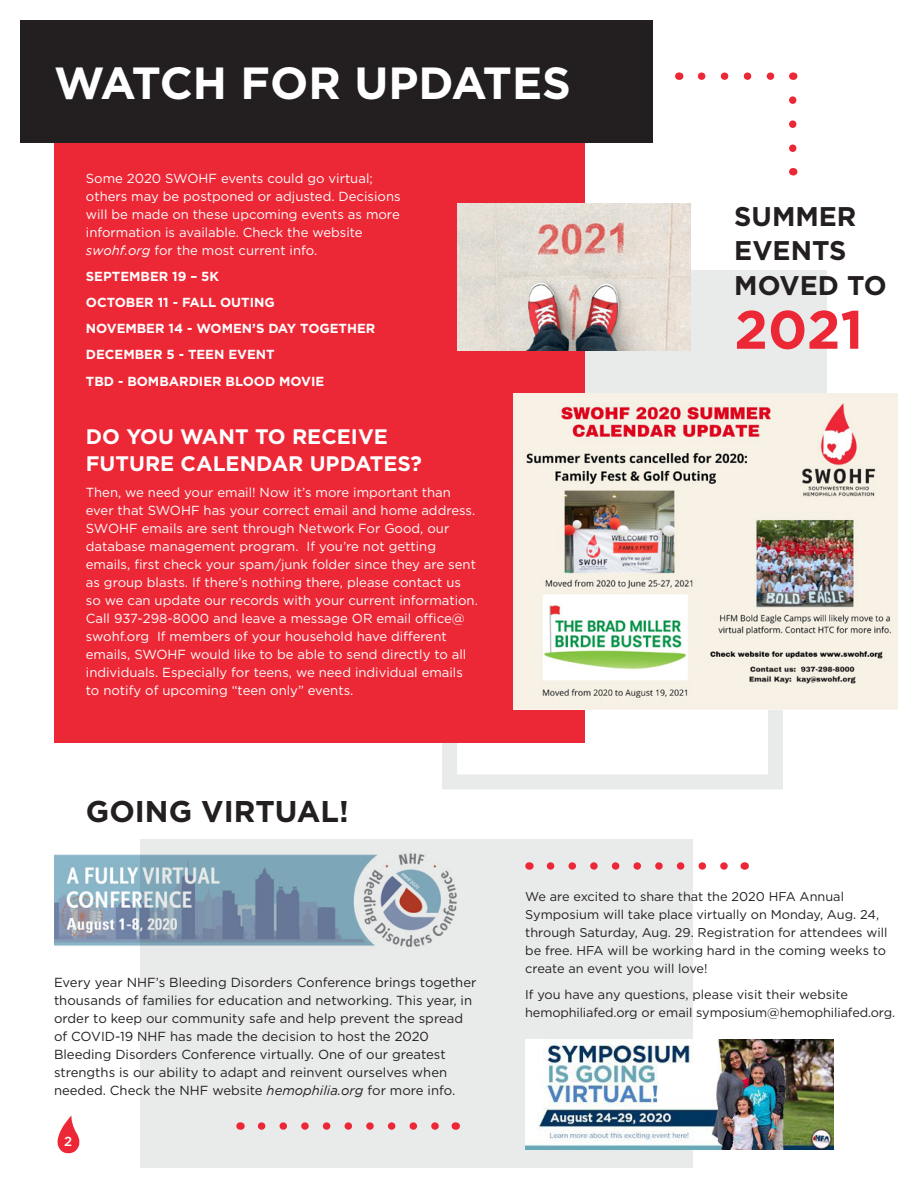
<style>
.page{position:relative;width:918px;height:1188px;background:#fff}
.page>*{position:absolute;margin:0;border:0;box-sizing:border-box;transform-origin:0 0}
.t1{font:700 54px "Gotham";color:#ed2836}
.t2{font:700 45px "Gotham";color:#fff}
.t3{font:700 30px "Gotham";color:#231f20}
.t4{font:700 27px/34.5px "Gotham";color:#231f20}
.t5{font:700 21px/27px "Gotham";color:#fff}
.t6{font:13.2px/18px "Gotham";color:#fff}
.t7{font:13.2px/18px "Gotham";color:#231f20}
.t8{font:700 13.2px "Gotham";color:#fff}
.t9{font:500 13.2px "Gotham";color:#fff}
.t10{font:12.75px/18px "Gotham";color:#231f20}
.s1{font-style:italic}
</style>
<div class="page">
<div style="left:442px;top:270px;width:385px;height:405px;background:#e9ebeb"></div>
<div style="left:140px;top:839px;width:553px;height:329px;background:#e9ebeb"></div>
<div style="left:442px;top:588px;width:341px;height:201px;border:15px solid #e9ebeb"></div>
<div style="left:54px;top:108px;width:531px;height:634px;background:#ed2836"></div>
<div style="left:20px;top:20px;width:632px;height:123px;background:#231f20"></div>
<svg style="left:702px;top:72px;width:73px;height:8px"></svg>
<svg style="left:789px;top:100px;width:7px;height:52px"></svg>
<svg style="left:262px;top:1122px;width:177px;height:8px"></svg>
<svg style="left:550px;top:862px;width:178px;height:8px"></svg>
<img style="left:458px;top:203px;width:233px;height:147px">
<img style="left:513px;top:393px;width:385px;height:316px">
<img style="left:54px;top:853px;width:403px;height:94px">
<img style="left:525px;top:1040px;width:308px;height:109px">
<svg style="left:57px;top:1116px;width:23px;height:38px"></svg>
<p class="t2" style="left:54px;top:57px;width:519px">WATCH FOR UPDATES</p>
<p class="t6" style="left:86px;top:169px;width:316px">Some 2020 SWOHF events could go virtual; others may be postponed or adjusted. Decisions will be made on these upcoming events as more information is available. Check the website <span class="s1">swohf.org</span> for the most current info.</p>
<p class="t8" style="left:86px;top:269px;width:135px">SEPTEMBER 19 – 5K</p>
<p class="t8" style="left:86px;top:295px;width:190px">OCTOBER 11 - FALL OUTING</p>
<p class="t8" style="left:86px;top:321px;width:291px">NOVEMBER 14 - WOMEN’S DAY TOGETHER</p>
<p class="t8" style="left:86px;top:347px;width:190px">DECEMBER 5 - TEEN EVENT</p>
<p class="t8" style="left:86px;top:373px;width:240px">TBD - BOMBARDIER BLOOD MOVIE</p>
<p class="t5" style="left:86px;top:423px;width:338px">DO YOU WANT TO RECEIVE<br>FUTURE CALENDAR UPDATES?</p>
<p class="t6" style="left:86px;top:483px;width:394px">Then, we need your email! Now it’s more important than ever that SWOHF has your correct email and home address.<br>SWOHF emails are sent through Network For Good, our database management program. If you’re not getting emails, first check your spam/junk folder since they are sent as group blasts. If there’s nothing there, please contact us so we can update our records with your current information.<br>Call 937-298-8000 and leave a message OR email office@ swohf.org If members of your household have different emails, SWOHF would like to be able to send directly to all individuals. Especially for teens, we need individual emails to notify of upcoming “teen only” events.</p>
<p class="t3" style="left:86px;top:794px;width:264px">GOING VIRTUAL!</p>
<p class="t4" style="left:734px;top:198px;width:154px">SUMMER<br>EVENTS<br>MOVED TO</p>
<p class="t1" style="left:734px;top:298px;width:130px">2021</p>
<p class="t7" style="left:54px;top:973px;width:424px">Every year NHF’s Bleeding Disorders Conference brings together thousands of families for education and networking. This year, in order to keep our community safe and help prevent the spread of COVID-19 NHF has made the decision to host the 2020<br>Bleeding Disorders Conference virtually. One of our greatest strengths is our ability to adapt and reinvent ourselves when needed. Check the NHF website <span class="s1">hemophilia.org</span> for more info.</p>
<p class="t9" style="left:64px;top:1132px;width:10px">2</p>
<p class="t10" style="left:525px;top:887px;width:364px">We are excited to share that the 2020 HFA Annual Symposium will take place virtually on Monday, Aug. 24, through Saturday, Aug. 29. Registration for attendees will be free. HFA will be working hard in the coming weeks to create an event you will love!</p>
<p class="t10" style="left:525px;top:985px;width:371px">If you have any questions, please visit their website hemophiliafed.org or email symposium@hemophiliafed.org.</p>
</div>
